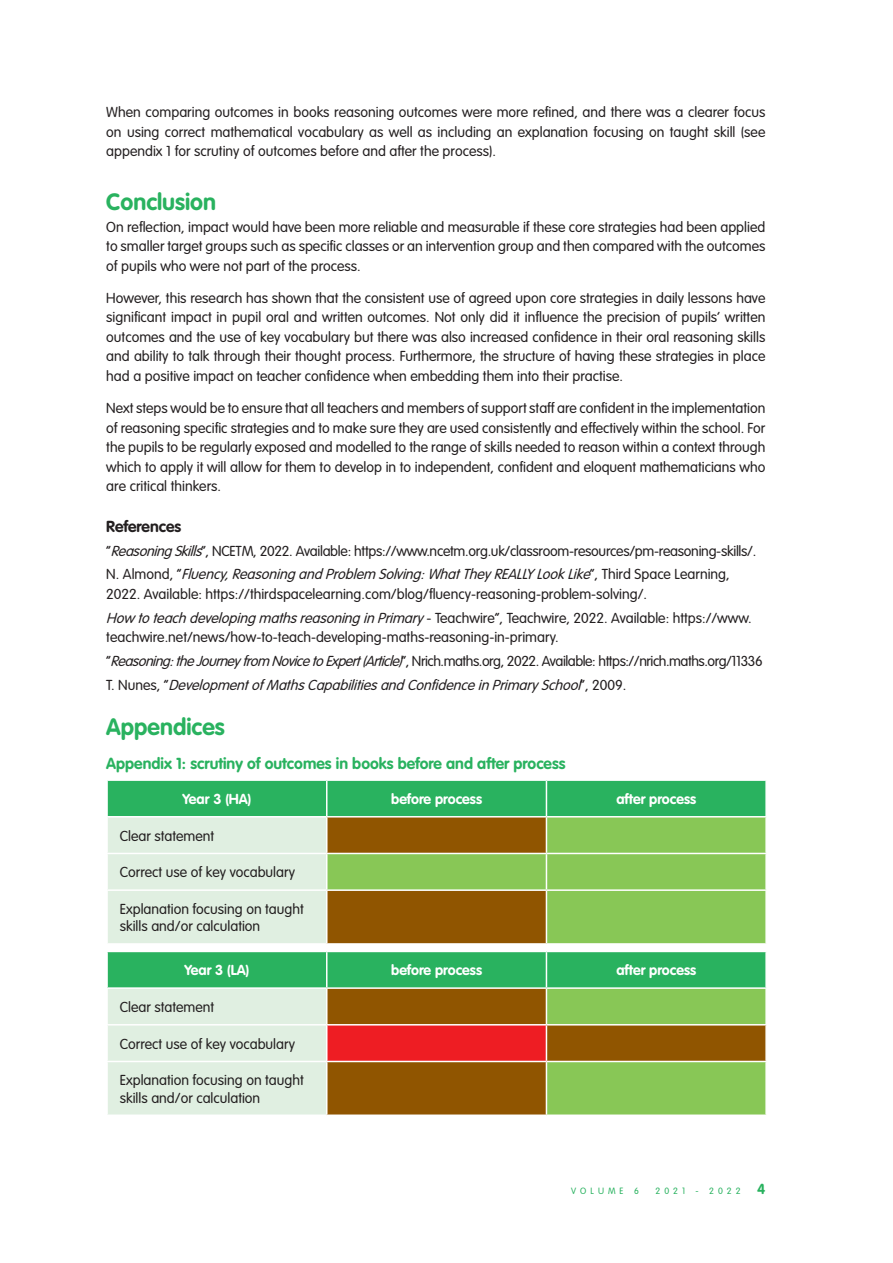
<style>
.page{position:relative;width:893px;height:1263px;background:#fff}
.page>*{position:absolute;margin:0;border:0;box-sizing:border-box;transform-origin:0 0}
.Subheadings{font:700 23.25px "VAG Rounded";color:#29b25f}
.Body{font:700 15.75px "VAG Rounded";color:#29b25f}
.Body-2{font:700 15.75px "VAG Rounded";color:#231f20}
.Body-3{font:300 14.25px/19.5px "VAG Rounded";color:#231f20;text-align:justify}
.Body-4{font:300 14.25px "VAG Rounded";letter-spacing:-.03em;color:#231f20}
.Body-5{font:300 14.25px "VAG Rounded";letter-spacing:-.02em;color:#231f20}
.Body-6{font:italic 300 14.25px "VAG Rounded";color:#231f20}
.Body-7{font:700 14.25px "VAG Rounded";color:#fff}
.t1{font:300 9px "VAG Rounded";letter-spacing:.45em;color:#29b25f}
.s1{font-style:italic}
.s2{font-style:normal}
.s3{font-weight:700;font-size:14.25px}
</style>
<div class="page">
<svg style="left:108px;top:781px;width:657px;height:162px;background:#8bd2a5"></svg>
<svg style="left:327px;top:817px;width:438px;height:126px;background:#8c9f39"></svg>
<hr style="left:326px;top:781px;width:1px;height:35px;background:#fff">
<hr style="left:546px;top:781px;width:1px;height:35px;background:#fff">
<hr style="left:106px;top:816px;width:221px;height:1px;background:#fff">
<hr style="left:327px;top:816px;width:219px;height:1px;background:#fff">
<hr style="left:326px;top:817px;width:1px;height:36px;background:#fff">
<hr style="left:546px;top:816px;width:221px;height:1px;background:#fff">
<hr style="left:546px;top:817px;width:1px;height:36px;background:#fff">
<hr style="left:106px;top:853px;width:221px;height:1px;background:#fff">
<hr style="left:327px;top:853px;width:219px;height:1px;background:#fff">
<hr style="left:326px;top:854px;width:1px;height:35px;background:#fff">
<hr style="left:546px;top:853px;width:221px;height:1px;background:#fff">
<hr style="left:546px;top:854px;width:1px;height:35px;background:#fff">
<hr style="left:106px;top:889px;width:221px;height:2px;background:#fff">
<hr style="left:327px;top:889px;width:219px;height:2px;background:#fff">
<hr style="left:326px;top:891px;width:1px;height:52px;background:#fff">
<hr style="left:546px;top:889px;width:221px;height:2px;background:#fff">
<hr style="left:546px;top:891px;width:1px;height:52px;background:#fff">
<svg style="left:108px;top:952px;width:657px;height:162px;background:#8cad68"></svg>
<div style="left:327px;top:1025px;width:219px;height:36px;background:#ee1d23"></div>
<hr style="left:326px;top:952px;width:1px;height:35px;background:#fff">
<hr style="left:546px;top:952px;width:1px;height:35px;background:#fff">
<hr style="left:106px;top:987px;width:221px;height:2px;background:#fff">
<hr style="left:327px;top:987px;width:219px;height:2px;background:#fff">
<hr style="left:326px;top:989px;width:1px;height:35px;background:#fff">
<hr style="left:546px;top:987px;width:221px;height:2px;background:#fff">
<hr style="left:546px;top:989px;width:1px;height:35px;background:#fff">
<hr style="left:106px;top:1024px;width:221px;height:1px;background:#fff">
<hr style="left:327px;top:1024px;width:219px;height:1px;background:#fff">
<hr style="left:326px;top:1025px;width:1px;height:36px;background:#fff">
<hr style="left:546px;top:1024px;width:221px;height:1px;background:#fff">
<hr style="left:546px;top:1025px;width:1px;height:36px;background:#fff">
<hr style="left:106px;top:1061px;width:221px;height:1px;background:#fff">
<hr style="left:327px;top:1061px;width:219px;height:1px;background:#fff">
<hr style="left:326px;top:1062px;width:1px;height:52px;background:#fff">
<hr style="left:546px;top:1061px;width:221px;height:1px;background:#fff">
<hr style="left:546px;top:1062px;width:1px;height:52px;background:#fff">
<p class="Body-3" style="left:106px;top:103px;width:661px">When comparing outcomes in books reasoning outcomes were more refined, and there was a clearer focus on using correct mathematical vocabulary as well as including an explanation focusing on taught skill (see appendix 1 for scrutiny of outcomes before and after the process).</p>
<p class="Subheadings" style="left:106px;top:188px;width:111px">Conclusion</p>
<p class="Body-3" style="left:106px;top:217px;width:661px">On reflection, impact would have been more reliable and measurable if these core strategies had been applied to smaller target groups such as specific classes or an intervention group and then compared with the outcomes of pupils who were not part of the process.</p>
<p class="Body-3" style="left:106px;top:288px;width:661px">However, this research has shown that the consistent use of agreed upon core strategies in daily lessons have significant impact in pupil oral and written outcomes. Not only did it influence the precision of pupils’ written outcomes and the use of key vocabulary but there was also increased confidence in their oral reasoning skills and ability to talk through their thought process. Furthermore, the structure of having these strategies in place had a positive impact on teacher confidence when embedding them into their practise.</p>
<p class="Body-3" style="left:106px;top:398px;width:661px">Next steps would be to ensure that all teachers and members of support staff are confident in the implementation of reasoning specific strategies and to make sure they are used consistently and effectively within the school. For the pupils to be regularly exposed and modelled to the range of skills needed to reason within a context through which to apply it will allow for them to develop in to independent, confident and eloquent mathematicians who are critical thinkers.</p>
<p class="Body-2" style="left:106px;top:517px;width:76px">References</p>
<p class="Body-5" style="left:106px;top:542px;width:652px">“<span class="s1">ReasoningSkills</span>”, NCETM, 2022. Available: https://www.ncetm.org.uk/classroom-resources/pm-reasoning-skills/.</p>
<p class="Body-3" style="left:106px;top:565px;width:625px">N . A l m o n d , “ <span class="s1">Fluency,ReasoningandProblem Solving:WhatTheyREALLYLookLike</span>” , T h i r d S p a c e L e a r n i n g ,<br>2022. Available: https://thirdspacelearning.com/blog/fluency-reasoning-problem-solving/.</p>
<p class="Body-3" style="left:106px;top:608px;width:647px"><span class="s1">How toteachdevelopingmathsreasoninginPrimary</span>- Teachwire”, Teachwire, 2022. Available: https://www. teachwire.net/news/how-to-teach-developing-maths-reasoning-in-primary.</p>
<p class="Body-4" style="left:106px;top:653px;width:658px">“<span class="s1">Reasoning:theJourneyfrom NovicetoExpert(Article)</span>”, Nrich.maths.org, 2022. Available: https://nrich.maths.org/11336</p>
<p class="Body-6" style="left:106px;top:677px;width:521px"><span class="s2">T . N u n e s , “</span> DevelopmentofMathsCapabilitiesandConfidenceinPrimarySchool<span class="s2">” , 2 0 0 9 .</span></p>
<p class="Subheadings" style="left:106px;top:713px;width:120px">Appendices</p>
<p class="Body" style="left:106px;top:754px;width:461px">Appendix 1: scrutiny of outcomes in books before and after process</p>
<p class="Body-7" style="left:183px;top:791px;width:70px">Year 3 (HA)</p>
<p class="Body-7" style="left:391px;top:791px;width:92px">before process</p>
<p class="Body-7" style="left:616px;top:791px;width:81px">after process</p>
<p class="Body-3" style="left:120px;top:826px;width:96px">Clear statement</p>
<p class="Body-3" style="left:120px;top:863px;width:177px">Correct use of key vocabulary</p>
<p class="Body-3" style="left:120px;top:900px;width:186px;line-height:17.1px">Explanation focusing on taught skills and/or calculation</p>
<p class="Body-7" style="left:185px;top:962px;width:66px">Year 3 (LA)</p>
<p class="Body-7" style="left:391px;top:962px;width:92px">before process</p>
<p class="Body-7" style="left:616px;top:962px;width:81px">after process</p>
<p class="Body-3" style="left:120px;top:997px;width:96px">Clear statement</p>
<p class="Body-3" style="left:120px;top:1034px;width:177px">Correct use of key vocabulary</p>
<p class="Body-3" style="left:120px;top:1072px;width:186px;line-height:17.1px">Explanation focusing on taught skills and/or calculation</p>
<p class="t1" style="left:571px;top:1186px;width:69px">VOLUME 6</p>
<p class="t1" style="left:655px;top:1186px;width:111px">2021 - 2022 <span class="s3">4</span></p>
</div>
